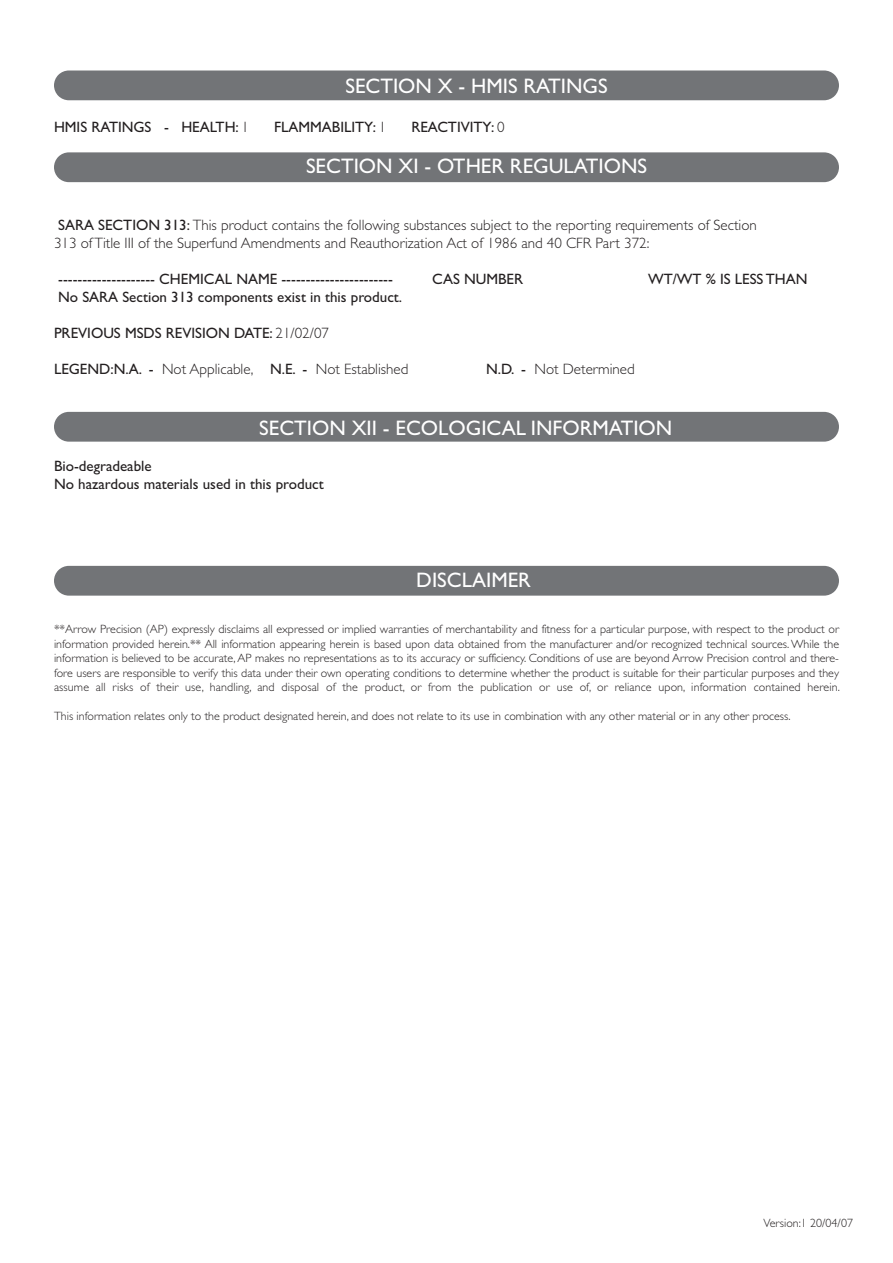
<style>
.page{position:relative;width:893px;height:1263px;background:#fff}
.page>*{position:absolute;margin:0;border:0;box-sizing:border-box;transform-origin:0 0}
.t1{font:21px "Gill Sans";color:#fff}
.t2{font:15px/18px "Gill Sans";color:#231f20}
.t3{font:300 15px/18px "Gill Sans";color:#231f20}
.t4{font:300 12px/14.4px "Gill Sans";color:#231f20;text-align:justify}
.s1{font-weight:300}
.s2{font-weight:400}
</style>
<div class="page">
<div style="left:54px;top:566px;width:785px;height:30px;background:#727477"></div>
<div style="left:54px;top:152px;width:785px;height:30px;background:#727477"></div>
<div style="left:54px;top:71px;width:785px;height:29px;background:#727477"></div>
<div style="left:54px;top:412px;width:785px;height:30px;background:#727477"></div>
<h1 class="t1" style="left:345px;top:74px;width:264px">SECTION X - HMIS RATINGS</h1>
<p class="t2" style="left:54px;top:118px;width:197px">HMIS RATINGS - HEALTH: <span class="s1">1</span></p>
<p class="t2" style="left:274px;top:118px;width:114px">FLAMMABILITY: <span class="s1">1</span></p>
<p class="t2" style="left:411px;top:118px;width:95px">REACTIVITY: <span class="s1">0</span></p>
<h1 class="t1" style="left:306px;top:153px;width:342px">SECTION XI - OTHER REGULATIONS</h1>
<p class="t3" style="left:54px;top:215px;width:704px"><span class="s2">SARA SECTION 313:</span> This product contains the following substances subject to the reporting requirements of Section<br>313 ofTitle III of the Superfund Amendments and Reauthorization Act of 1986 and 40 CFR Part 372:</p>
<p class="t2" style="left:58px;top:269px;width:336px">-------------------- CHEMICAL NAME -----------------------</p>
<p class="t2" style="left:432px;top:269px;width:93px">CAS NUMBER</p>
<p class="t2" style="left:648px;top:269px;width:161px">WT/WT % IS LESS THAN</p>
<p class="t2" style="left:58px;top:287px;width:346px">No SARA Section 313 components exist in this product.</p>
<p class="t2" style="left:54px;top:323px;width:276px">PREVIOUS MSDS REVISION DATE: <span class="s1">21/02/07</span></p>
<p class="t3" style="left:54px;top:359px;width:356px"><span class="s2">LEGEND:N.A. -</span> Not Applicable, <span class="s2">N.E. -</span> Not Established</p>
<p class="t3" style="left:486px;top:359px;width:150px"><span class="s2">N.D. -</span> Not Determined</p>
<h1 class="t1" style="left:259px;top:415px;width:414px">SECTION XII - ECOLOGICAL INFORMATION</h1>
<p class="t2" style="left:54px;top:457px;width:271px">Bio-degradeable<br>No hazardous materials used in this product</p>
<h1 class="t1" style="left:416px;top:567px;width:116px">DISCLAIMER</h1>
<p class="t4" style="left:54px;top:622px;width:787px">**Arrow Precision (AP) expressly disclaims all expressed or implied warranties of merchantability and fitness for a particular purpose, with respect to the product or information provided herein.** All information appearing herein is based upon data obtained from the manufacturer and/or recognized technical sources. While the information is believed to be accurate,AP makes no representations as to its accuracy or sufficiency. Conditions of use are beyond Arrow Precision control and there&shy;fore users are responsible to verify this data under their own operating conditions to determine whether the product is suitable for their particular purposes and they assume all risks of their use, handling, and disposal of the product, or from the publication or use of, or reliance upon, information contained herein.</p>
<p class="t4" style="left:54px;top:708px;width:738px">This information relates only to the product designated herein, and does not relate to its use in combination with any other material or in any other process.</p>
<p class="t4" style="left:763px;top:1215px;width:91px">Version:1 20/04/07</p>
</div>
